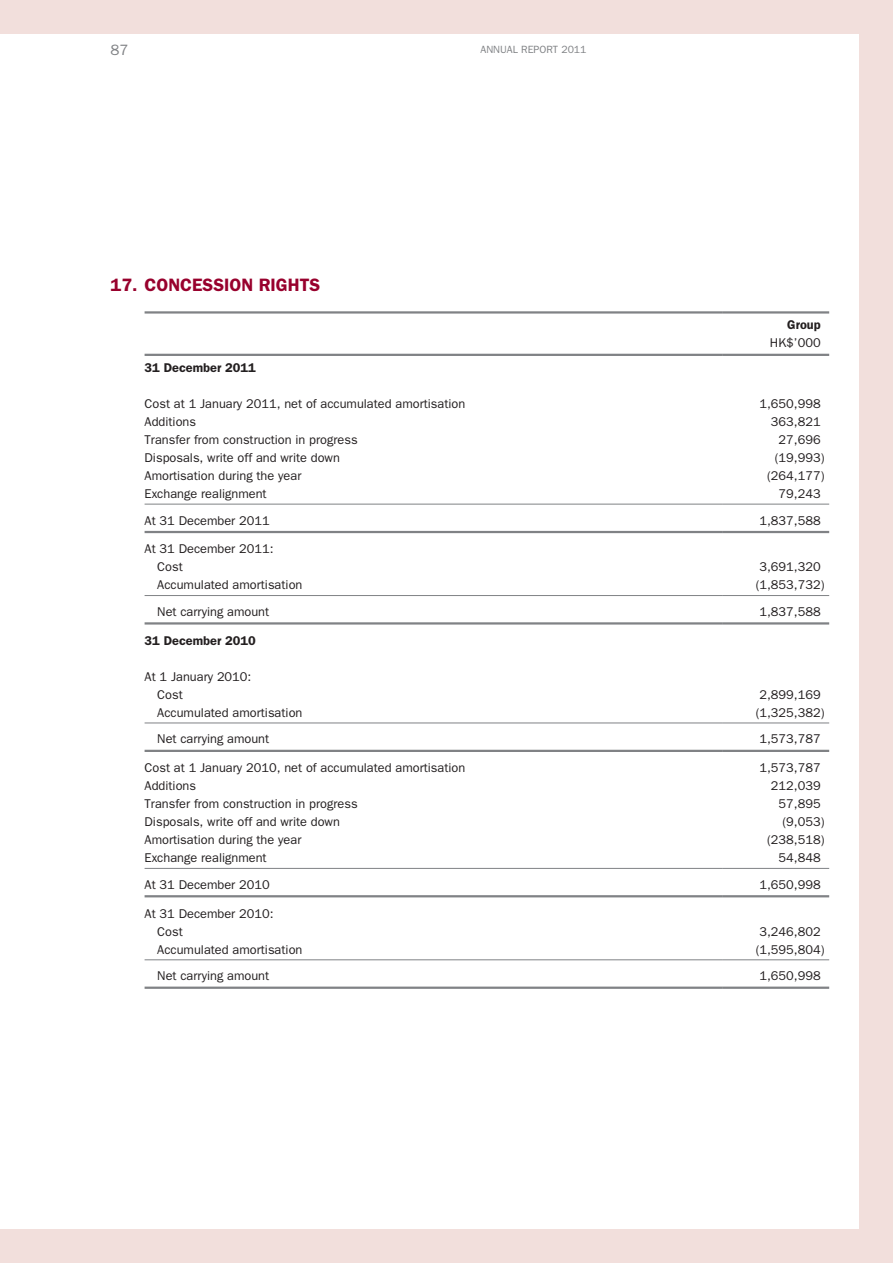
<style>
.page{position:relative;width:893px;height:1263px;background:#f2dfdc}
.page>*{position:absolute;margin:0;border:0;box-sizing:border-box;transform-origin:0 0}
.t1{font:600 18px "ITC Franklin Gothic Std";color:#98012d}
.t2{font:15px "ITC Franklin Gothic Std";color:#808285}
.t3{font:12.75px/18px "ITC Franklin Gothic Std";color:#231f20}
.t4{font:600 12.75px "ITC Franklin Gothic Std";color:#231f20}
.t5{font:10.5px "ITC Franklin Gothic Std";color:#808285}
</style>
<div class="page">
<div style="left:0;top:34px;width:859px;height:1195px;background:#fff"></div>
<hr style="left:145px;top:311px;width:578px;height:3px;background:#808285">
<hr style="left:723px;top:311px;width:106px;height:3px;background:#808285">
<hr style="left:145px;top:354px;width:578px;height:2px;background:#808285">
<hr style="left:723px;top:354px;width:106px;height:2px;background:#808285">
<hr style="left:145px;top:504px;width:578px;height:1px;background:#808285">
<hr style="left:723px;top:504px;width:106px;height:1px;background:#808285">
<hr style="left:145px;top:531px;width:578px;height:2px;background:#808285">
<hr style="left:723px;top:531px;width:106px;height:2px;background:#808285">
<hr style="left:145px;top:595px;width:578px;height:1px;background:#808285">
<hr style="left:723px;top:595px;width:106px;height:1px;background:#808285">
<hr style="left:145px;top:622px;width:578px;height:2px;background:#808285">
<hr style="left:723px;top:622px;width:106px;height:2px;background:#808285">
<hr style="left:145px;top:723px;width:578px;height:1px;background:#808285">
<hr style="left:723px;top:723px;width:106px;height:1px;background:#808285">
<hr style="left:145px;top:750px;width:578px;height:2px;background:#808285">
<hr style="left:723px;top:750px;width:106px;height:2px;background:#808285">
<hr style="left:145px;top:868px;width:578px;height:1px;background:#808285">
<hr style="left:723px;top:868px;width:106px;height:1px;background:#808285">
<hr style="left:145px;top:895px;width:578px;height:2px;background:#808285">
<hr style="left:723px;top:895px;width:106px;height:2px;background:#808285">
<hr style="left:145px;top:959px;width:578px;height:1px;background:#808285">
<hr style="left:723px;top:959px;width:106px;height:1px;background:#808285">
<hr style="left:145px;top:986px;width:578px;height:3px;background:#808285">
<hr style="left:723px;top:986px;width:106px;height:3px;background:#808285">
<p class="t2" style="left:111px;top:41px;width:19px">87</p>
<p class="t5" style="left:480px;top:44px;width:108px">ANNUAL REPORT 2011</p>
<h1 class="t1" style="left:111px;top:275px;width:211px">17. CONCESSION RIGHTS</h1>
<p class="t4" style="left:787px;top:317px;width:35px">Group</p>
<p class="t3" style="left:770px;top:334px;width:52px">HK$’000</p>
<p class="t4" style="left:145px;top:360px;width:113px">31 December 2011</p>
<p class="t3" style="left:145px;top:395px;width:322px">Cost at 1 January 2011, net of accumulated amortisation</p>
<p class="t3" style="left:759px;top:395px;width:63px">1,650,998</p>
<p class="t3" style="left:145px;top:413px;width:53px">Additions</p>
<p class="t3" style="left:771px;top:413px;width:51px">363,821</p>
<p class="t3" style="left:145px;top:431px;width:215px">Transfer from construction in progress</p>
<p class="t3" style="left:779px;top:431px;width:44px">27,696</p>
<p class="t3" style="left:145px;top:449px;width:197px">Disposals, write off and write down</p>
<p class="t3" style="left:775px;top:449px;width:51px">(19,993)</p>
<p class="t3" style="left:145px;top:467px;width:158px">Amortisation during the year</p>
<p class="t3" style="left:767px;top:467px;width:59px">(264,177)</p>
<p class="t3" style="left:145px;top:485px;width:124px">Exchange realignment</p>
<p class="t3" style="left:779px;top:485px;width:44px">79,243</p>
<p class="t3" style="left:145px;top:511px;width:127px">At 31 December 2011</p>
<p class="t3" style="left:759px;top:511px;width:63px">1,837,588</p>
<p class="t3" style="left:157px;top:540px;width:118px;text-indent:-13px">At 31 December 2011:<br>Cost</p>
<p class="t3" style="left:759px;top:558px;width:63px">3,691,320</p>
<p class="t3" style="left:157px;top:576px;width:147px">Accumulated amortisation</p>
<p class="t3" style="left:756px;top:576px;width:70px">(1,853,732)</p>
<p class="t3" style="left:157px;top:603px;width:113px">Net carrying amount</p>
<p class="t3" style="left:759px;top:603px;width:63px">1,837,588</p>
<p class="t4" style="left:145px;top:633px;width:113px">31 December 2010</p>
<p class="t3" style="left:157px;top:667px;width:96px;text-indent:-13px">At 1 January 2010:<br>Cost</p>
<p class="t3" style="left:759px;top:685px;width:63px">2,899,169</p>
<p class="t3" style="left:157px;top:703px;width:147px">Accumulated amortisation</p>
<p class="t3" style="left:756px;top:703px;width:70px">(1,325,382)</p>
<p class="t3" style="left:157px;top:730px;width:113px">Net carrying amount</p>
<p class="t3" style="left:759px;top:730px;width:63px">1,573,787</p>
<p class="t3" style="left:145px;top:759px;width:322px">Cost at 1 January 2010, net of accumulated amortisation</p>
<p class="t3" style="left:759px;top:759px;width:63px">1,573,787</p>
<p class="t3" style="left:145px;top:777px;width:53px">Additions</p>
<p class="t3" style="left:771px;top:777px;width:51px">212,039</p>
<p class="t3" style="left:145px;top:795px;width:215px">Transfer from construction in progress</p>
<p class="t3" style="left:779px;top:795px;width:44px">57,895</p>
<p class="t3" style="left:145px;top:813px;width:197px">Disposals, write off and write down</p>
<p class="t3" style="left:782px;top:813px;width:44px">(9,053)</p>
<p class="t3" style="left:145px;top:831px;width:158px">Amortisation during the year</p>
<p class="t3" style="left:767px;top:831px;width:59px">(238,518)</p>
<p class="t3" style="left:145px;top:849px;width:124px">Exchange realignment</p>
<p class="t3" style="left:779px;top:849px;width:44px">54,848</p>
<p class="t3" style="left:145px;top:876px;width:127px">At 31 December 2010</p>
<p class="t3" style="left:759px;top:876px;width:63px">1,650,998</p>
<p class="t3" style="left:157px;top:904px;width:118px;text-indent:-13px">At 31 December 2010:<br>Cost</p>
<p class="t3" style="left:759px;top:922px;width:63px">3,246,802</p>
<p class="t3" style="left:157px;top:940px;width:147px">Accumulated amortisation</p>
<p class="t3" style="left:756px;top:940px;width:70px">(1,595,804)</p>
<p class="t3" style="left:157px;top:967px;width:113px">Net carrying amount</p>
<p class="t3" style="left:759px;top:967px;width:63px">1,650,998</p>
</div>
